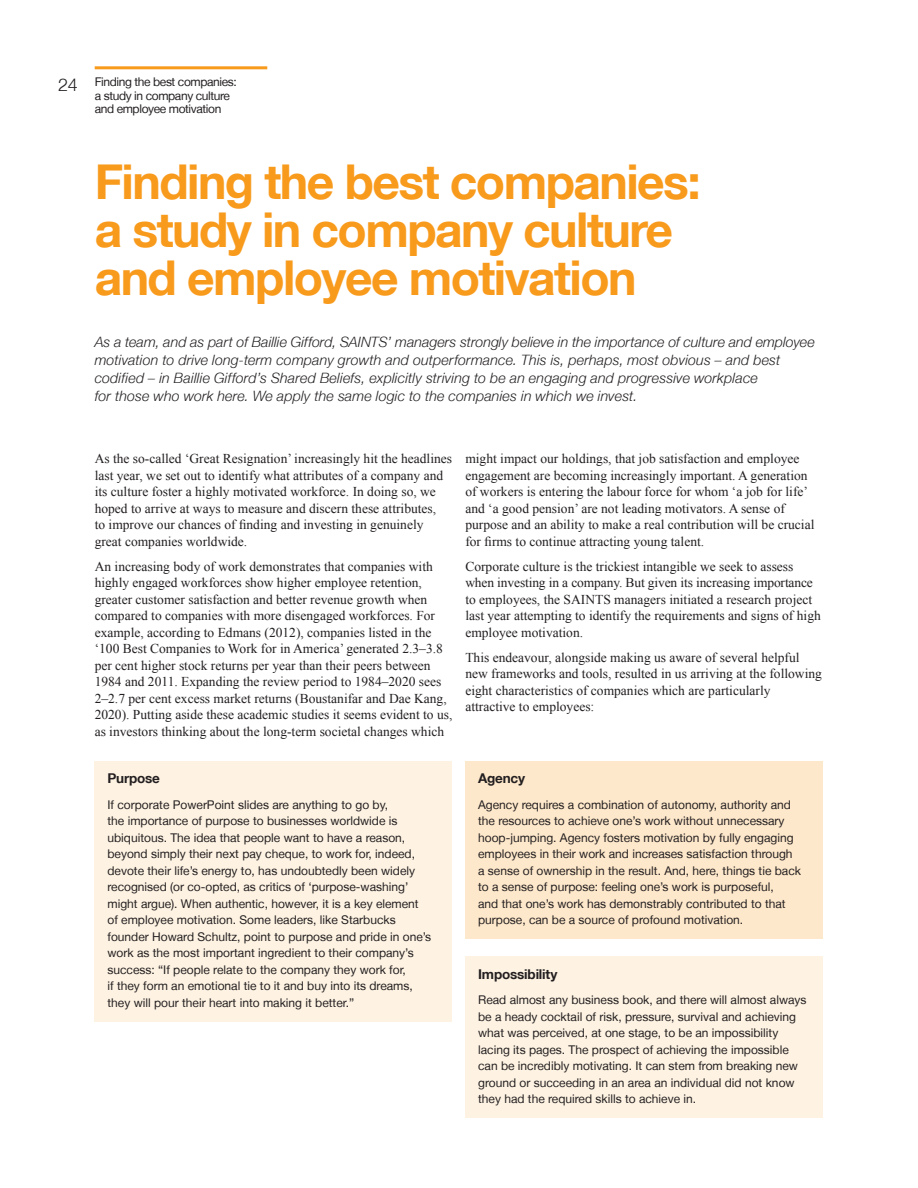
<style>
.page{position:relative;width:918px;height:1188px;background:#fff}
.page>*{position:absolute;margin:0;border:0;box-sizing:border-box;transform-origin:0 0}
.t1{font:700 48px/48px "Helvetica Neue LT";letter-spacing:-.03em;color:#f89a1c}
.t2{font:300 18px "Helvetica Neue LT";color:#231f20}
.t3{font:italic 300 14.25px/18px "Helvetica Neue LT";letter-spacing:.01em;color:#231f20}
.t4{font:13.5px/16.5px "Times New Roman";color:#231f20}
.t5{font:700 13.5px "Helvetica Neue LT";letter-spacing:-.015em;color:#231f20}
.t6{font:12px/16.5px "Helvetica Neue LT";color:#231f20}
.t7{font:12px/13.5px "Helvetica Neue LT";letter-spacing:-.03em;color:#231f20}
</style>
<div class="page">
<hr style="left:95px;top:66px;width:172px;height:3px;background:#f89a1c">
<div style="left:465px;top:761px;width:358px;height:178px;background:#fee8cb"></div>
<div style="left:465px;top:957px;width:358px;height:161px;background:#fef3e3"></div>
<div style="left:95px;top:761px;width:357px;height:260px;background:#fef3e3"></div>
<h2 class="t2" style="left:58px;top:73px;width:21px">24</h2>
<p class="t7" style="left:95px;top:75px;width:144px">Finding the best companies: a study in company culture and employee motivation</p>
<h1 class="t1" style="left:95px;top:157px;width:608px">Finding the best companies: a study in company culture and employee motivation</h1>
<p class="t3" style="left:95px;top:333px;width:722px">As a team, and as part of Baillie Gifford, SAINTS’ managers strongly believe in the importance of culture and employee motivation to drive long-term company growth and outperformance. This is, perhaps, most obvious – and best codified – in Baillie Gifford’s Shared Beliefs, explicitly striving to be an engaging and progressive workplace<br>for those who work here. We apply the same logic to the companies in which we invest.</p>
<p class="t4" style="left:95px;top:450px;width:359px">As the so-called ‘Great Resignation’ increasingly hit the headlines last year, we set out to identify what attributes of a company and its culture foster a highly motivated workforce. In doing so, we hoped to arrive at ways to measure and discern these attributes,<br>to improve our chances of finding and investing in genuinely great companies worldwide.</p>
<p class="t4" style="left:95px;top:558px;width:359px">An increasing body of work demonstrates that companies with highly engaged workforces show higher employee retention, greater customer satisfaction and better revenue growth when compared to companies with more disengaged workforces. For example, according to Edmans (2012), companies listed in the ‘100 Best Companies to Work for in America’ generated 2.3–3.8 per cent higher stock returns per year than their peers between 1984 and 2011. Expanding the review period to 1984–2020 sees 2–2.7 per cent excess market returns (Boustanifar and Dae Kang, 2020). Putting aside these academic studies it seems evident to us, as investors thinking about the long-term societal changes which</p>
<p class="t4" style="left:465px;top:450px;width:351px">might impact our holdings, that job satisfaction and employee engagement are becoming increasingly important. A generation of workers is entering the labour force for whom ‘a job for life’ and ‘a good pension’ are not leading motivators. A sense of purpose and an ability to make a real contribution will be crucial for firms to continue attracting young talent.</p>
<p class="t4" style="left:465px;top:558px;width:357px">Corporate culture is the trickiest intangible we seek to assess when investing in a company. But given its increasing importance to employees, the SAINTS managers initiated a research project last year attempting to identify the requirements and signs of high employee motivation.</p>
<p class="t4" style="left:465px;top:649px;width:358px">This endeavour, alongside making us aware of several helpful new frameworks and tools, resulted in us arriving at the following eight characteristics of companies which are particularly attractive to employees:</p>
<p class="t5" style="left:107px;top:770px;width:54px">Purpose</p>
<p class="t6" style="left:107px;top:796px;width:325px">If corporate PowerPoint slides are anything to go by,<br>the importance of purpose to businesses worldwide is ubiquitous. The idea that people want to have a reason, beyond simply their next pay cheque, to work for, indeed, devote their life’s energy to, has undoubtedly been widely recognised (or co-opted, as critics of ‘purpose-washing’ might argue). When authentic, however, it is a key element of employee motivation. Some leaders, like Starbucks founder Howard Schultz, point to purpose and pride in one’s work as the most important ingredient to their company’s success: “If people relate to the company they work for,<br>if they form an emotional tie to it and buy into its dreams, they will pour their heart into making it better.”</p>
<p class="t5" style="left:478px;top:770px;width:48px">Agency</p>
<p class="t6" style="left:478px;top:796px;width:324px">Agency requires a combination of autonomy, authority and the resources to achieve one’s work without unnecessary hoop-jumping. Agency fosters motivation by fully engaging employees in their work and increases satisfaction through a sense of ownership in the result. And, here, things tie back to a sense of purpose: feeling one’s work is purposeful,<br>and that one’s work has demonstrably contributed to that purpose, can be a source of profound motivation.</p>
<p class="t5" style="left:478px;top:966px;width:81px">Impossibility</p>
<p class="t6" style="left:478px;top:991px;width:330px">Read almost any business book, and there will almost always be a heady cocktail of risk, pressure, survival and achieving what was perceived, at one stage, to be an impossibility lacing its pages. The prospect of achieving the impossible can be incredibly motivating. It can stem from breaking new ground or succeeding in an area an individual did not know they had the required skills to achieve in.</p>
</div>
